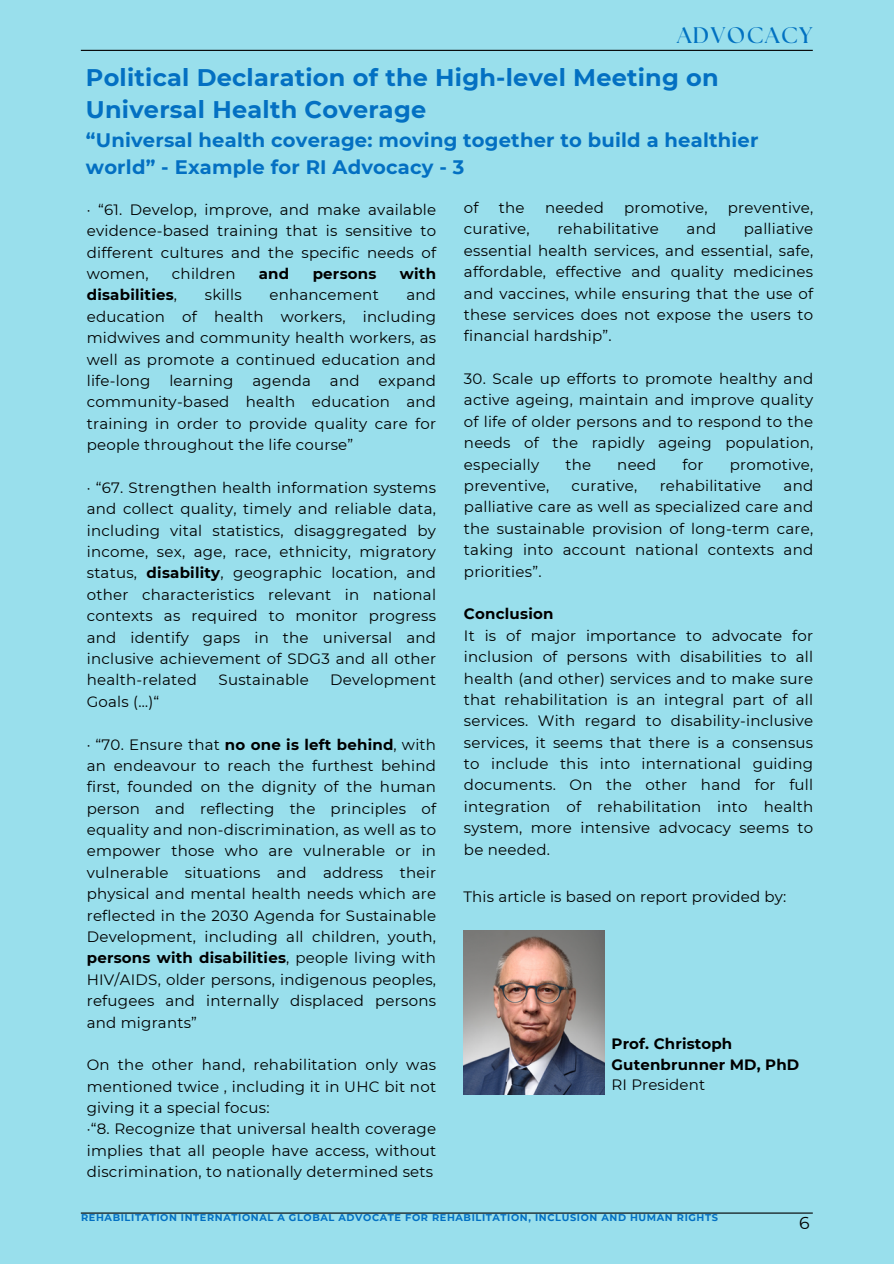
<style>
.page{position:relative;width:894px;height:1264px;background:#fff}
.page>*{position:absolute;margin:0;border:0;box-sizing:border-box;transform-origin:0 0}
.t1{font:700 24px/32.7px "Montserrat";letter-spacing:.01em;color:#0370c2}
.t2{font:700 22.5px "The Seasons";letter-spacing:.065em;color:#0171c1}
.t3{font:700 19.5px/27px "Montserrat";letter-spacing:.01em;color:#0370c2}
.t4{font:17.25px "Montserrat";color:#000}
.t5{font:15px/21.3px "Montserrat";letter-spacing:.015em;color:#000;text-align:justify}
.t6{font:700 15px/20.2px "Montserrat";letter-spacing:.015em;color:#000}
.t7{font:700 9.75px "Montserrat";letter-spacing:.065em;color:#0370c2}
.s1{font-weight:400}
.s2{font-weight:700}
</style>
<div class="page">
<div style="left:0;top:0;width:893px;height:1263px;background:#99dfec"></div>
<hr style="left:81px;top:50px;width:731px;height:1px;background:#000">
<hr style="left:81px;top:1212px;width:731px;height:1px;background:#000">
<img style="left:463px;top:930px;width:141px;height:164px">
<p class="t2" style="left:677px;top:25px;width:136px">ADVOCACY</p>
<p class="t1" style="left:86px;top:61px;width:634px">Political Declaration of the High-level Meeting on<br>Universal Health Coverage</p>
<p class="t3" style="left:86px;top:126px;width:674px">“Universal health coverage: moving together to build a healthier world” - Example for RI Advocacy - 3</p>
<h1 class="t5" style="left:87px;top:199px;width:351px">· “61. Develop, improve, and make available evidence-based training that is sensitive to different cultures and the specific needs of women,</h1>
<h1 class="t5" style="left:172px;top:263px;width:65px">children</h1>
<h1 class="t6" style="left:259px;top:263px;width:32px">and</h1>
<h1 class="t6" style="left:312px;top:263px;width:65px">persons</h1>
<h1 class="t6" style="left:400px;top:263px;width:38px">with</h1>
<h1 class="t6" style="left:87px;top:285px;width:92px">disabilities<span class="s1">,</span></h1>
<h1 class="t5" style="left:205px;top:284px;width:38px">skills</h1>
<h1 class="t5" style="left:269px;top:284px;width:111px">enhancement</h1>
<h1 class="t5" style="left:87px;top:284px;width:351px;text-indent:319px">and education of health workers, including midwives and community health workers, as well as promote a continued education and life-long</h1>
<h1 class="t5" style="left:87px;top:370px;width:351px;text-indent:292px">expand community-based health education and training in order to provide quality care for people throughout the life course”</h1>
<p class="t5" style="left:87px;top:477px;width:351px">· “67. Strengthen health information systems and collect quality, timely and reliable data, including vital statistics, disaggregated by income, sex, age, race, ethnicity, migratory status, <span class="s2">disability</span>, geographic location, and other characteristics relevant in national contexts as required to monitor progress and identify gaps in the universal and inclusive achievement of SDG3 and all other health-related</p>
<h1 class="t5" style="left:169px;top:370px;width:66px">learning</h1>
<h1 class="t5" style="left:252px;top:370px;width:60px">agenda</h1>
<h1 class="t5" style="left:330px;top:370px;width:31px">and</h1>
<p class="t5" style="left:218px;top:669px;width:92px">Sustainable</p>
<p class="t5" style="left:330px;top:669px;width:107px">Development</p>
<p class="t5" style="left:87px;top:690px;width:74px">Goals (…)“</p>
<h2 class="t5" style="left:87px;top:733px;width:351px">· “70. Ensure that <span class="s2">no one is left behind</span>, with an endeavour to reach the furthest behind first, founded on the dignity of the human person and reflecting the principles of equality and non-discrimination, as well as to empower those who are vulnerable or in vulnerable situations and address their physical and mental health needs which are reflected in the 2030 Agenda for Sustainable Development, including all children, youth, <span class="s2">persons with disabilities</span>, people living with HIV/AIDS, older persons, indigenous peoples, refugees and internally displaced persons and migrants”</h2>
<p class="t5" style="left:87px;top:1054px;width:351px">On the other hand, rehabilitation only was mentioned twice , including it in UHC bit not giving it a special focus:</p>
<p class="t5" style="left:87px;top:1118px;width:351px">·“8. Recognize that universal health coverage implies that all people have access, without discrimination, to nationally determined sets</p>
<p class="t5" style="left:464px;top:197px;width:16px">of</p>
<p class="t5" style="left:499px;top:197px;width:27px">the</p>
<p class="t5" style="left:545px;top:197px;width:60px">needed</p>
<p class="t5" style="left:624px;top:197px;width:85px">promotive,</p>
<p class="t5" style="left:727px;top:197px;width:87px">preventive,</p>
<p class="t5" style="left:464px;top:218px;width:67px">curative,</p>
<p class="t5" style="left:557px;top:218px;width:103px">rehabilitative</p>
<p class="t5" style="left:686px;top:218px;width:31px">and</p>
<p class="t5" style="left:464px;top:218px;width:351px;text-indent:280px">palliative essential health services, and essential, safe, affordable, effective and quality medicines and vaccines, while ensuring that the use of these services does not expose the users to financial hardship”.</p>
<p class="t5" style="left:464px;top:368px;width:351px">30. Scale up efforts to promote healthy and active ageing, maintain and improve quality of life of older persons and to respond to the needs of the rapidly ageing population, especially</p>
<p class="t5" style="left:565px;top:453px;width:27px">the</p>
<p class="t5" style="left:617px;top:453px;width:41px">need</p>
<p class="t5" style="left:682px;top:453px;width:22px">for</p>
<p class="t5" style="left:729px;top:453px;width:85px">promotive,</p>
<p class="t5" style="left:464px;top:475px;width:351px;text-indent:319px">and palliative care as well as specialized care and the sustainable provision of long-term care, taking into account national contexts and priorities”.</p>
<p class="t6" style="left:464px;top:604px;width:91px">Conclusion</p>
<p class="t5" style="left:464px;top:624px;width:351px">It is of major importance to advocate for inclusion of persons with disabilities to all health (and other) services and to make sure that rehabilitation is an integral part of all services. With regard to disability-inclusive services, it seems that there is a consensus to include this into international guiding documents. On the other hand for full integration of rehabilitation into health system, more intensive advocacy seems to be needed.</p>
<p class="t5" style="left:464px;top:475px;width:87px">preventive,</p>
<p class="t5" style="left:571px;top:475px;width:67px">curative,</p>
<p class="t5" style="left:659px;top:475px;width:103px">rehabilitative</p>
<p class="t5" style="left:463px;top:886px;width:324px">This article is based on report provided by:</p>
<h3 class="t6" style="left:611px;top:1033px;width:189px">Prof. Christoph<br>Gutenbrunner MD, PhD<br><span class="s1">RI President</span></h3>
<h3 class="t7" style="left:81px;top:1211px;width:638px">REHABILITATION INTERNATIONAL A GLOBAL ADVOCATE FOR REHABILITATION, INCLUSION AND HUMAN RIGHTS</h3>
<p class="t4" style="left:798px;top:1212px;width:12px">6</p>
</div>
